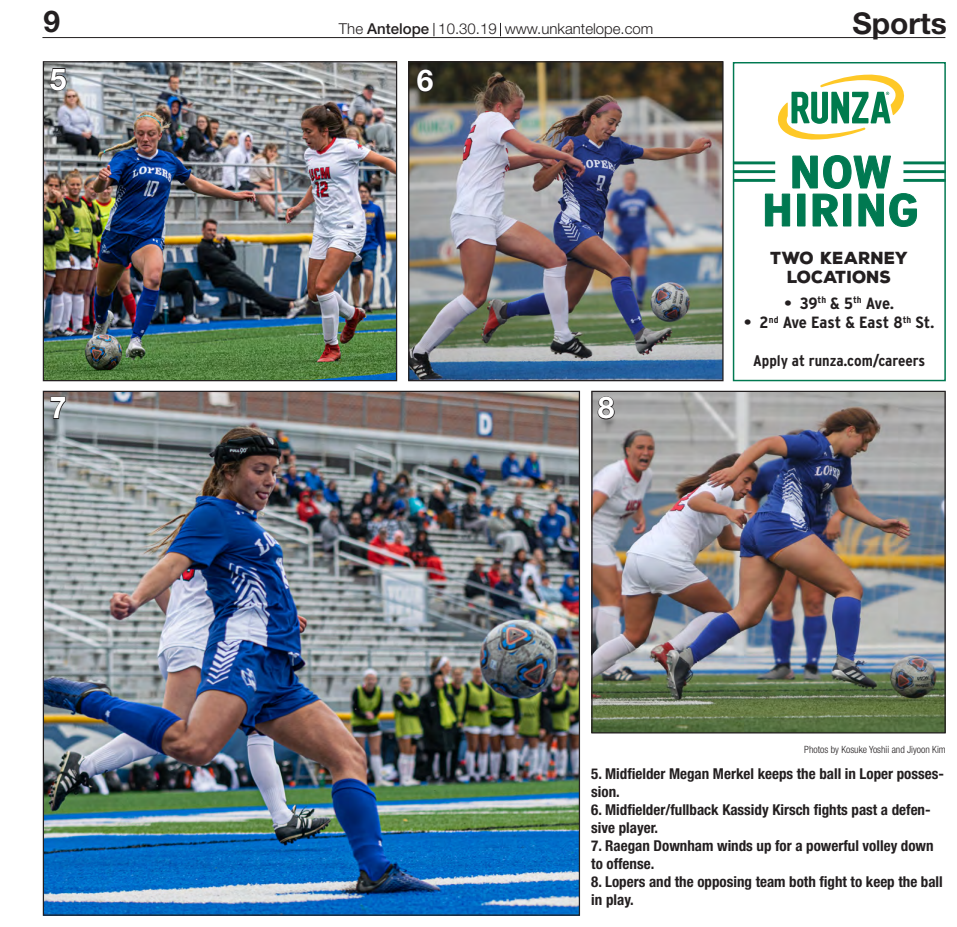
<style>
.page{position:relative;width:957px;height:927px;background:#fff}
.page>*{position:absolute;margin:0;border:0;box-sizing:border-box;transform-origin:0 0}
.t1{font:700 condensed 45.62px/38px "Interstate";color:#007951;text-align:center;scale:1.3 1}
.t2{font:700 30px "Helvetica Neue LT Std";color:#231f20}
.t3{font:700 30px "Helvetica Neue LT Std";color:#fff}
.t4{font:900 16.88px/19.5px "Nexa Rust Sans";color:#231f20;text-align:center;scale:.96 1}
.t5{font:700 condensed 16.25px "Interstate";letter-spacing:-.01em;color:#231f20;scale:1.1 1}
.t6{font:700 condensed 15.38px "Interstate";color:#231f20;scale:1.06 1}
.Cutline{font:700 condensed 15px/18px "Helvetica Neue LT Std";color:#231f20}
.t7{font:300 15px "Helvetica Neue LT Std";color:#231f20}
.t8{font:500 15px "Helvetica Neue LT Std";color:#231f20}
.Photo_credit{font:300 condensed 10px "Helvetica Neue LT Std";color:#231f20}
.s1{font-weight:300}
</style>
<div class="page">
<hr style="left:42px;top:37px;width:903px;height:1px;background:#231f20">
<svg style="left:433px;top:23px;width:1px;height:13px"></svg>
<svg style="left:500px;top:23px;width:1px;height:13px"></svg>
<img style="left:45px;top:393px;width:533px;height:521px">
<img style="left:410px;top:63px;width:311px;height:316px">
<div style="left:408px;top:61px;width:315px;height:320px;border:1px solid #231f20"></div>
<div style="left:732px;top:62px;width:213px;height:319px;border:1px solid #007951"></div>
<svg style="left:764px;top:155px;width:152px;height:72px"></svg>
<hr style="left:903px;top:179px;width:42px;height:3px;background:#007951">
<hr style="left:903px;top:161px;width:42px;height:3px;background:#007951">
<hr style="left:903px;top:170px;width:42px;height:3px;background:#007951">
<hr style="left:732px;top:179px;width:43px;height:3px;background:#007951">
<hr style="left:732px;top:161px;width:43px;height:3px;background:#007951">
<hr style="left:732px;top:170px;width:43px;height:3px;background:#007951">
<svg style="left:777px;top:74px;width:127px;height:66px"></svg>
<img style="left:45px;top:63px;width:350px;height:316px">
<div style="left:43px;top:61px;width:354px;height:320px;border:1px solid #231f20"></div>
<img style="left:593px;top:393px;width:350px;height:338px">
<div style="left:591px;top:391px;width:354px;height:342px;border:1px solid #231f20"></div>
<svg style="left:50px;top:396px;width:17px;height:24px"></svg>
<svg style="left:49px;top:67px;width:18px;height:24px"></svg>
<svg style="left:596px;top:396px;width:19px;height:24px"></svg>
<svg style="left:416px;top:69px;width:18px;height:24px"></svg>
<p class="t2" style="left:44px;top:3px;width:18px">9</p>
<p class="t8" style="left:339px;top:20px;width:92px"><span class="s1">The</span> Antelope</p>
<p class="t7" style="left:438px;top:20px;width:60px">10.30.19</p>
<p class="t7" style="left:504px;top:19px;width:150px">www.unkantelope.com</p>
<p class="t2" style="left:852px;top:5px;width:96px">Sports</p>
<p class="t3" style="left:50px;top:60px;width:18px">5</p>
<p class="t3" style="left:416px;top:62px;width:18px">6</p>
<p class="t1" style="left:761px;top:153px;width:123px">NOW<br>HIRING</p>
<p class="t4" style="left:770px;top:248px;width:145px">TWO KEARNEY<br>LOCATIONS</p>
<p class="t5" style="left:784px;top:293px;width:101px">• 39<sup>th</sup> &amp; 5<sup>th</sup> Ave.</p>
<p class="t5" style="left:744px;top:312px;width:174px">• 2<sup>nd</sup> Ave East &amp; East 8<sup>th</sup> St.</p>
<p class="t6" style="left:753px;top:351px;width:164px">Apply at runza.com/careers</p>
<p class="t3" style="left:50px;top:389px;width:18px">7</p>
<p class="t3" style="left:597px;top:389px;width:18px">8</p>
<p class="Photo_credit" style="left:804px;top:744px;width:143px">Photos by Kosuke Yoshii and Jiyoon Kim</p>
<p class="Cutline" style="left:591px;top:764px;width:354px">5. Midfielder Megan Merkel keeps the ball in Loper posses&shy;sion.</p>
<p class="Cutline" style="left:591px;top:800px;width:341px">6. Midfielder/fullback Kassidy Kirsch fights past a defen&shy;sive player.</p>
<p class="Cutline" style="left:591px;top:836px;width:344px">7. Raegan Downham winds up for a powerful volley down to offense.</p>
<p class="Cutline" style="left:591px;top:872px;width:353px">8. Lopers and the opposing team both fight to keep the ball in play.</p>
</div>
